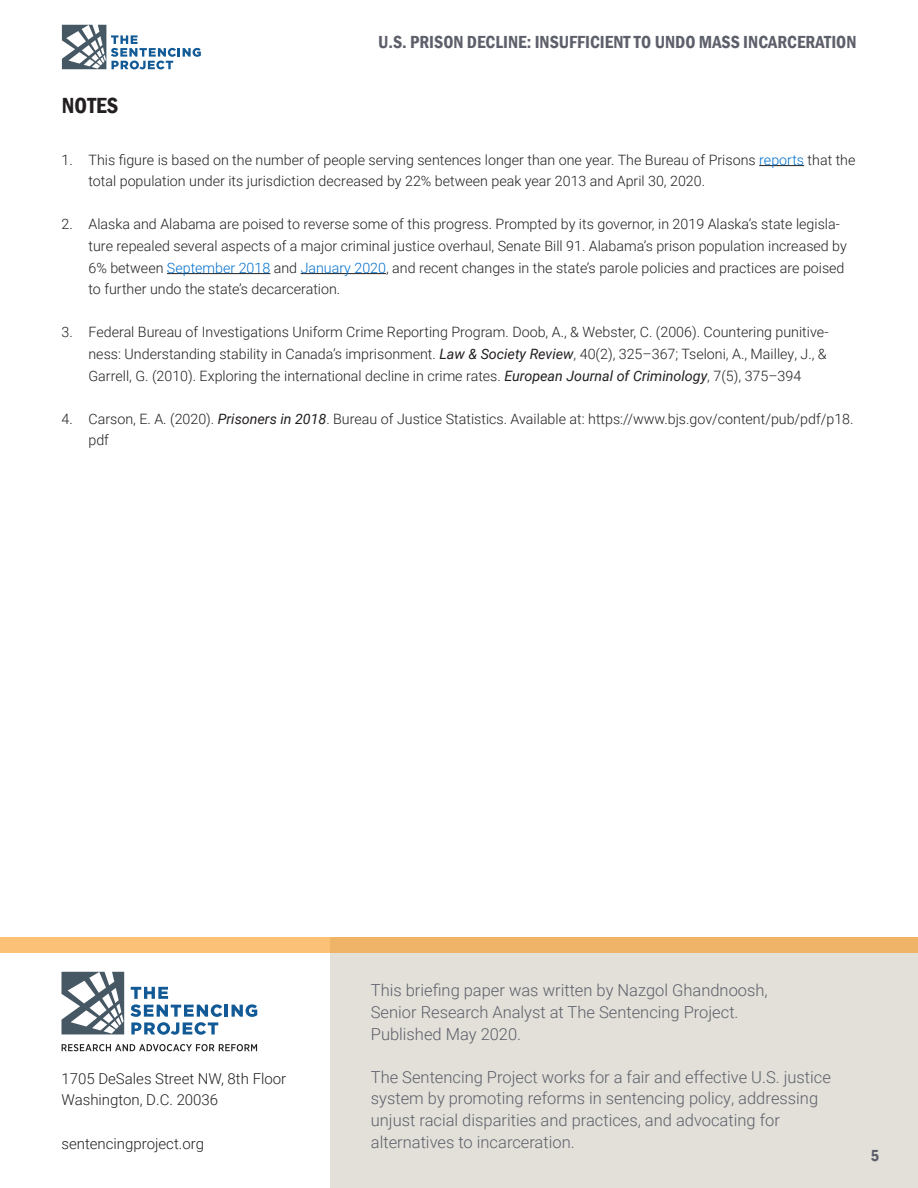
<style>
.page{position:relative;width:918px;height:1188px;background:#fff}
.page>*{position:absolute;margin:0;border:0;box-sizing:border-box;transform-origin:0 0}
.Heading_2{font:600 condensed 22.5px "Franklin Gothic";color:#231f20}
.t1{font:600 condensed 18px "Franklin Gothic";color:#5d606b}
.t2{font:300 16.5px/21.6px "Roboto";color:#5d606b}
.t3{font:600 condensed 16.5px "Franklin Gothic";color:#5d606b}
.t4{font:300 15px "Roboto";color:#231f20}
.t5{font:300 14.25px/21.6px "Roboto";color:#231f20}
.s1{color:#0270cd}
.s2{font-weight:400;font-style:italic}
</style>
<div class="page">
<svg style="left:62px;top:25px;width:139px;height:44px"></svg>
<div style="left:331px;top:1144px;width:587px;height:44px;background:#e2e0d8"></div>
<div style="left:331px;top:937px;width:587px;height:207px;background:#e2e0d8"></div>
<svg style="left:0;top:938px;width:918px;height:15px;background:#f2b86c"></svg>
<svg style="left:62px;top:972px;width:62px;height:62px"></svg>
<svg style="left:130px;top:987px;width:127px;height:48px"></svg>
<svg style="left:62px;top:1044px;width:195px;height:7px"></svg>
<hr style="left:759px;top:165px;width:45px;height:1px;background:#231f20">
<hr style="left:167px;top:273px;width:103px;height:1px;background:#231f20">
<hr style="left:301px;top:273px;width:85px;height:1px;background:#231f20">
<p class="Heading_2" style="left:62px;top:90px;width:58px">NOTES</p>
<p class="t1" style="left:378px;top:30px;width:480px">U.S. PRISON DECLINE: INSUFFICIENT TO UNDO MASS INCARCERATION</p>
<p class="t5" style="left:88px;top:148px;width:768px;text-indent:-27px">1. This figure is based on the number of people serving sentences longer than one year. The Bureau of Prisons <span class="s1">reports</span> that the total population under its jurisdiction decreased by 22% between peak year 2013 and April 30, 2020.</p>
<p class="t5" style="left:88px;top:213px;width:760px;text-indent:-27px">2. Alaska and Alabama are poised to reverse some of this progress. Prompted by its governor, in 2019 Alaska’s state legisla&shy;ture repealed several aspects of a major criminal justice overhaul, Senate Bill 91. Alabama’s prison population increased by 6% between <span class="s1">September 2018</span> and <span class="s1">January 2020</span>, and recent changes in the state’s parole policies and practices are poised to further undo the state’s decarceration.</p>
<p class="t5" style="left:88px;top:321px;width:741px;text-indent:-27px">3. Federal Bureau of Investigations Uniform Crime Reporting Program. Doob, A., &amp; Webster, C. (2006). Countering punitive&shy;ness: Understanding stability in Canada’s imprisonment. <span class="s2">Law &amp; Society Review</span>, 40(2), 325–367; Tseloni, A., Mailley, J., &amp;<br>Garrell, G. (2010). Exploring the international decline in crime rates. <span class="s2">European Journal of Criminology</span>, 7(5), 375–394</p>
<p class="t5" style="left:88px;top:407px;width:767px;text-indent:-27px">4. Carson, E. A. (2020). <span class="s2">Prisoners in 2018</span>. Bureau of Justice Statistics. Available at: https://www.bjs.gov/content/pub/pdf/p18. pdf</p>
<p class="t4" style="left:62px;top:1068px;width:226px">1705 DeSales Street NW, 8th Floor</p>
<p class="t4" style="left:62px;top:1089px;width:158px">Washington, D.C. 20036</p>
<p class="t4" style="left:62px;top:1133px;width:144px">sentencingproject.org</p>
<p class="t2" style="left:371px;top:979px;width:398px">This briefing paper was written by Nazgol Ghandnoosh,<br>Senior Research Analyst at The Sentencing Project.<br>Published May 2020.</p>
<p class="t2" style="left:371px;top:1066px;width:462px">The Sentencing Project works for a fair and effective U.S. justice system by promoting reforms in sentencing policy, addressing unjust racial disparities and practices, and advocating for alternatives to incarceration.</p>
<p class="t3" style="left:870px;top:1143px;width:10px">5</p>
<p class="t3" style="left:871px;top:1145px;width:10px">5</p>
</div>
